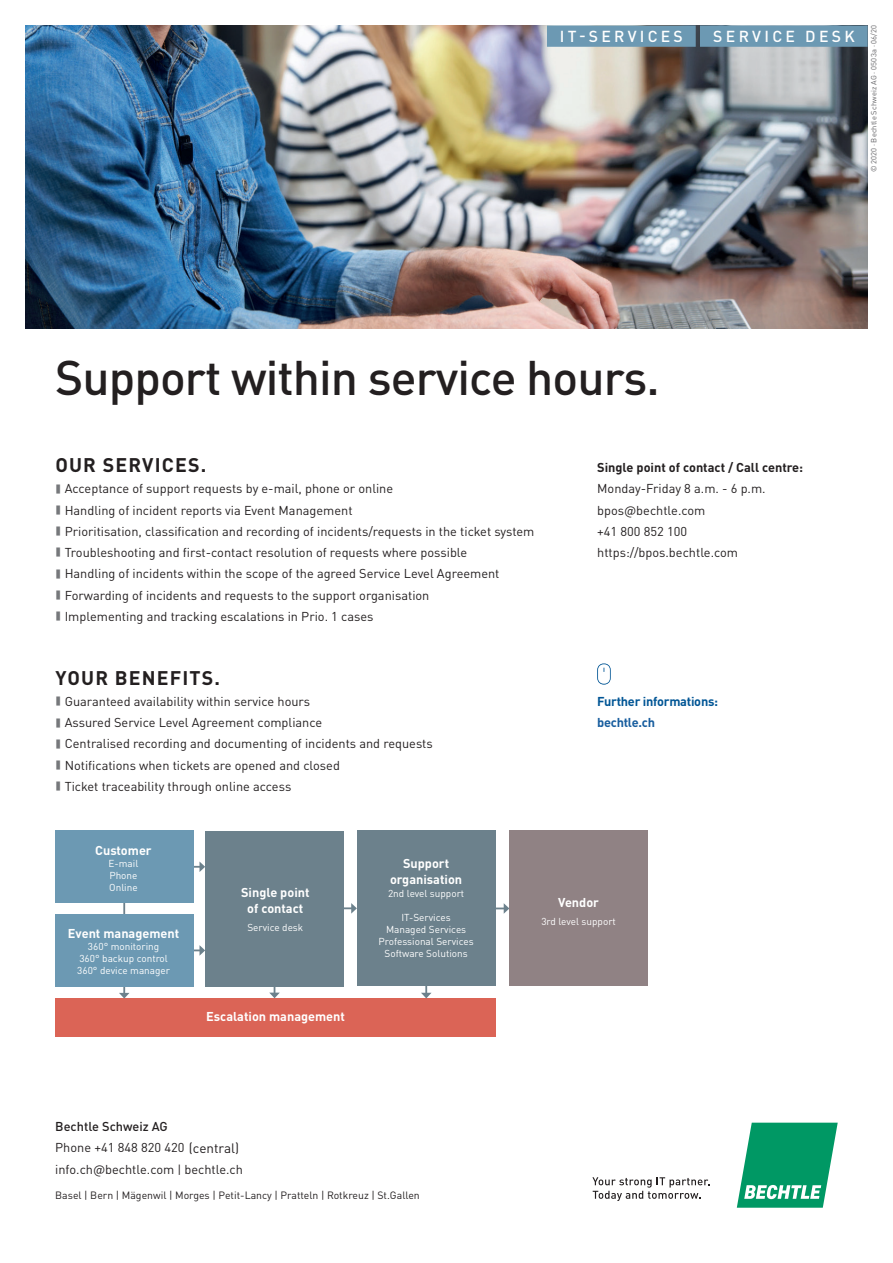
<style>
.page{position:relative;width:893px;height:1263px;background:#fff}
.page>*{position:absolute;margin:0;border:0;box-sizing:border-box;transform-origin:0 0}
.t1{font:500 48px "Bechtle DIN";letter-spacing:-.02em;color:#231f20}
.t2{font:700 19.5px "Bechtle DIN";letter-spacing:.06em;color:#231f20}
.t3{font:500 15.75px "Bechtle DIN";letter-spacing:.205em;color:#fff}
.t4{font:12.75px/21.3px "Bechtle DIN";color:#231f20}
.t5{font:700 12.75px/15.3px "Bechtle DIN";color:#fff;text-align:center}
.t6{font:700 12.75px "Bechtle DIN";color:#231f20}
.t7{font:700 12.75px "Bechtle DIN";letter-spacing:-.02em;color:#005595}
.t8{font:700 12.75px "Bechtle DIN";letter-spacing:-.02em;color:#175d9e}
.t9{font:10.5px "Bechtle DIN";color:#231f20}
.t10{font:10.05px/12px "Bechtle DIN";color:#fff;text-align:center}
.t11{font:7.5px "Bechtle DIN";letter-spacing:.02em;color:#636366}
.s1{font-weight:500}
.s2{font-size:13.5px}
.s3{font-size:12px}
</style>
<div class="page">
<svg style="left:25px;top:326px;width:843px;height:3px"></svg>
<svg style="left:737px;top:1123px;width:101px;height:85px"></svg>
<svg style="left:592px;top:1177px;width:118px;height:24px"></svg>
<svg style="left:597px;top:663px;width:14px;height:22px"></svg>
<img style="left:26px;top:26px;width:841px;height:302px">
<div style="left:700px;top:26px;width:168px;height:21px;background:#6c99b3"></div>
<div style="left:547px;top:26px;width:149px;height:21px;background:#6c99b3"></div>
<div style="left:56px;top:998px;width:440px;height:39px;background:#db6456"></div>
<hr style="left:266px;top:907px;width:87px;height:2px;background:#6c818c">
<svg style="left:351px;top:903px;width:6px;height:11px"></svg>
<hr style="left:381px;top:907px;width:124px;height:2px;background:#6c818c">
<svg style="left:504px;top:903px;width:5px;height:11px"></svg>
<hr style="left:123px;top:866px;width:78px;height:2px;background:#6c818c">
<svg style="left:199px;top:861px;width:6px;height:11px"></svg>
<hr style="left:115px;top:949px;width:86px;height:2px;background:#6c818c">
<svg style="left:199px;top:945px;width:6px;height:11px"></svg>
<hr style="left:274px;top:840px;width:1px;height:154px;background:#6c818c">
<svg style="left:269px;top:992px;width:11px;height:6px"></svg>
<hr style="left:425px;top:840px;width:2px;height:154px;background:#6c818c">
<svg style="left:421px;top:993px;width:10px;height:5px"></svg>
<hr style="left:123px;top:889px;width:2px;height:105px;background:#6c818c">
<svg style="left:119px;top:993px;width:11px;height:5px"></svg>
<div style="left:55px;top:831px;width:139px;height:72px;background:#6c99b3"></div>
<div style="left:55px;top:914px;width:139px;height:72px;background:#6c99b3"></div>
<div style="left:205px;top:831px;width:139px;height:155px;background:#6c818c"></div>
<div style="left:357px;top:830px;width:138px;height:156px;background:#6c818c"></div>
<div style="left:509px;top:830px;width:138px;height:156px;background:#908284"></div>
<p class="t3" style="left:560px;top:24px;width:125px">IT-SERVICES</p>
<p class="t3" style="left:713px;top:24px;width:143px">SERVICE DESK</p>
<p class="t11" style="left:868px;top:172px;width:148px;rotate:-90deg">© 2020 · Bechtle Schweiz AG · 0503a · 06/20</p>
<h1 class="t1" style="left:55px;top:339px;width:606px">Support within service hours.</h1>
<h2 class="t2" style="left:55px;top:449px;width:152px">OUR SERVICES.</h2>
<p class="t4" style="left:65px;top:477px;width:471px">Acceptance of support requests by e-mail, phone or online<br>Handling of incident reports via Event Management<br>Prioritisation, classification and recording of incidents/requests in the ticket system Troubleshooting and first-contact resolution of requests where possible<br>Handling of incidents within the scope of the agreed Service Level Agreement Forwarding of incidents and requests to the support organisation<br>Implementing and tracking escalations in Prio. 1 cases</p>
<h2 class="t2" style="left:55px;top:661px;width:166px">YOUR BENEFITS.</h2>
<p class="t4" style="left:65px;top:689px;width:369px">Guaranteed availability within service hours<br>Assured Service Level Agreement compliance<br>Centralised recording and documenting of incidents and requests Notifications when tickets are opened and closed<br>Ticket traceability through online access</p>
<p class="t6" style="left:597px;top:457px;width:208px">Single point of contact / Call centre:</p>
<p class="t4" style="left:597px;top:477px;width:170px">Monday-Friday 8 a.m. - 6 p.m. bpos@bechtle.com<br>+41 800 852 100 https://bpos.bechtle.com</p>
<p class="t7" style="left:597px;top:691px;width:122px">Further informations:</p>
<p class="t8" style="left:597px;top:712px;width:59px">bechtle.ch</p>
<p class="t5" style="left:95px;top:841px;width:58px">Customer</p>
<p class="t10" style="left:109px;top:856px;width:31px;text-align:justify">E-mail Phone Online</p>
<p class="t5" style="left:68px;top:924px;width:113px">Event management</p>
<p class="t10" style="left:77px;top:939px;width:94px">360° monitoring<br>360° backup control<br>360° device manager</p>
<p class="t5" style="left:241px;top:884px;width:70px">Single point of contact</p>
<p class="t10" style="left:247px;top:920px;width:57px">Service desk</p>
<p class="t5" style="left:206px;top:1007px;width:140px">Escalation management</p>
<p class="t5" style="left:390px;top:854px;width:74px">Support organisation</p>
<p class="t10" style="left:388px;top:886px;width:78px">2nd level support</p>
<p class="t10" style="left:379px;top:910px;width:97px">IT-Services<br>Managed Services<br>Professional Services<br>Software Solutions</p>
<p class="t5" style="left:558px;top:893px;width:42px">Vendor</p>
<p class="t10" style="left:541px;top:914px;width:76px">3rd level support</p>
<p class="t4" style="left:55px;top:1115px;width:189px"><span class="s1">Bechtle Schweiz AG<br></span>Phone +41 848 820 420 <span class="s2">(central) </span>info.ch@bechtle.com <span class="s3">|</span> bechtle.ch</p>
<p class="t9" style="left:55px;top:1187px;width:366px">Basel | Bern | Mägenwil | Morges | Petit-Lancy | Pratteln | Rotkreuz | St.Gallen</p>
</div>
